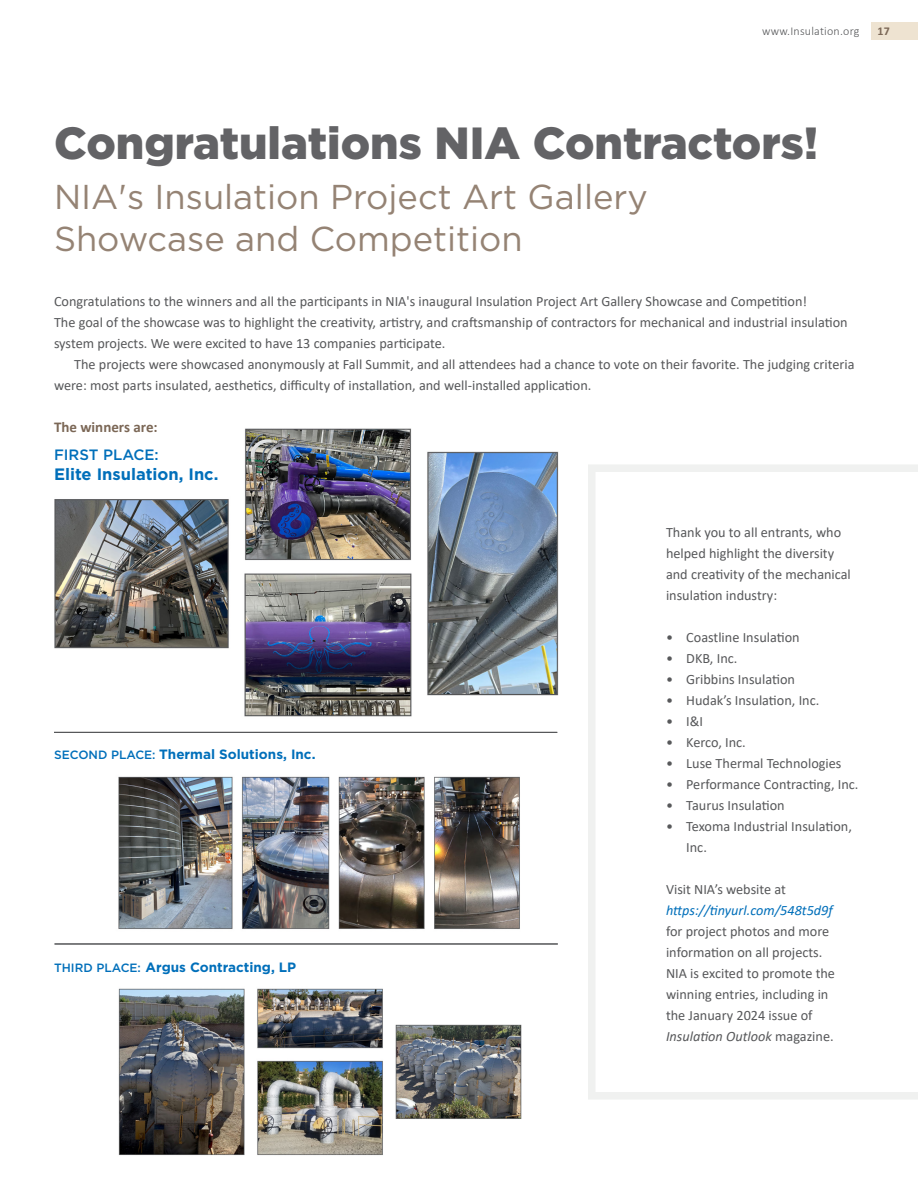
<style>
.page{position:relative;width:918px;height:1188px;background:#fff}
.page>*{position:absolute;margin:0;border:0;box-sizing:border-box;transform-origin:0 0}
.t1{font:900 45px "Gotham";color:#636366}
.t2{font:34.5px "Gotham";color:#958374}
.t3{font:700 16.5px "Gotham";color:#006fba}
.t4{font:700 15px "Calibri";color:#7b6756}
.t5{font:500 15px "Gotham";color:#006fba}
.First_Paragraph_Text{font:14.25px/21px "Calibri";color:#57585a}
.Text{font:14.25px/21px "Calibri";color:#57585a}
.Bullets{font:14.25px/21px "Calibri";color:#57585a}
.First_Paragraph_Text-2{font:italic 14.25px/21px "Calibri";color:#006fba}
.t6{font:700 13.5px "Gotham";color:#006fba}
.t7{font:300 12px "Calibri";letter-spacing:.02em;color:#57585a}
.t8{font:700 12px "Calibri";color:#7b6756}
.s1{font-weight:500;font-size:12px}
.s2{font-style:normal;color:#57585a}
.s3{font-style:italic}
</style>
<div class="page">
<div style="left:871px;top:22px;width:47px;height:18px;background:#eee3d1"></div>
<img style="left:54px;top:428px;width:505px;height:289px">
<img style="left:118px;top:776px;width:402px;height:153px">
<img style="left:118px;top:988px;width:404px;height:168px">
<hr style="left:54px;top:732px;width:503px;height:1px;background:#57585a">
<hr style="left:55px;top:944px;width:503px;height:1px;background:#57585a">
<svg style="left:588px;top:465px;width:330px;height:634px"></svg>
<p class="t7" style="left:762px;top:23px;width:99px">www.Insulation.org</p>
<p class="t8" style="left:878px;top:22px;width:14px">17</p>
<p class="t1" style="left:54px;top:112px;width:766px">Congratulations NIA Contractors!</p>
<p class="t2" style="left:54px;top:175px;width:595px">NIA's Insulation Project Art Gallery</p>
<p class="t2" style="left:54px;top:217px;width:470px">Showcase and Competition</p>
<p class="First_Paragraph_Text" style="left:54px;top:290px;width:795px">Congratulations to the winners and all the participants in NIA's inaugural Insulation Project Art Gallery Showcase and Competition!<br>The goal of the showcase was to highlight the creativity, artistry, and craftsmanship of contractors for mechanical and industrial insulation system projects. We were excited to have 13 companies participate.</p>
<p class="Text" style="left:54px;top:353px;width:802px;text-indent:20px">The projects were showcased anonymously at Fall Summit, and all attendees had a chance to vote on their favorite. The judging criteria were: most parts insulated, aesthetics, difficulty of installation, and well-installed application.</p>
<p class="t4" style="left:54px;top:416px;width:105px">The winners are:</p>
<p class="t5" style="left:54px;top:445px;width:106px">FIRST PLACE:</p>
<p class="t3" style="left:54px;top:463px;width:166px">Elite Insulation, Inc.</p>
<p class="t6" style="left:54px;top:745px;width:263px"><span class="s1">SECOND PLACE:</span> Thermal Solutions, Inc.</p>
<p class="t6" style="left:54px;top:958px;width:244px"><span class="s1">THIRD PLACE:</span> Argus Contracting, LP</p>
<p class="First_Paragraph_Text" style="left:666px;top:521px;width:186px">Thank you to all entrants, who helped highlight the diversity and creativity of the mechanical insulation industry:</p>
<p class="Bullets" style="left:666px;top:626px;width:135px">• Coastline Insulation</p>
<p class="Bullets" style="left:666px;top:647px;width:73px">• DKB, Inc.</p>
<p class="Bullets" style="left:666px;top:668px;width:131px">• Gribbins Insulation</p>
<p class="Bullets" style="left:666px;top:689px;width:155px">• Hudak’s Insulation, Inc.</p>
<p class="Bullets" style="left:666px;top:710px;width:39px">• I&amp;I</p>
<p class="Bullets" style="left:666px;top:731px;width:81px">• Kerco, Inc.</p>
<p class="Bullets" style="left:666px;top:752px;width:177px">• Luse Thermal Technologies</p>
<p class="Bullets" style="left:666px;top:773px;width:194px">• Performance Contracting, Inc.</p>
<p class="Bullets" style="left:666px;top:794px;width:120px">• Taurus Insulation</p>
<p class="Bullets" style="left:686px;top:815px;width:167px;text-indent:-20px">• Texoma Industrial Insulation,<br>Inc.</p>
<p class="First_Paragraph_Text-2" style="left:666px;top:878px;width:168px"><span class="s2">Visit NIA’s website at </span>https://tinyurl.com/548t5d9f</p>
<p class="First_Paragraph_Text" style="left:666px;top:920px;width:171px">for project photos and more information on all projects.<br>NIA is excited to promote the winning entries, including in the January 2024 issue of<br><span class="s3">Insulation Outlook</span> magazine.</p>
</div>
